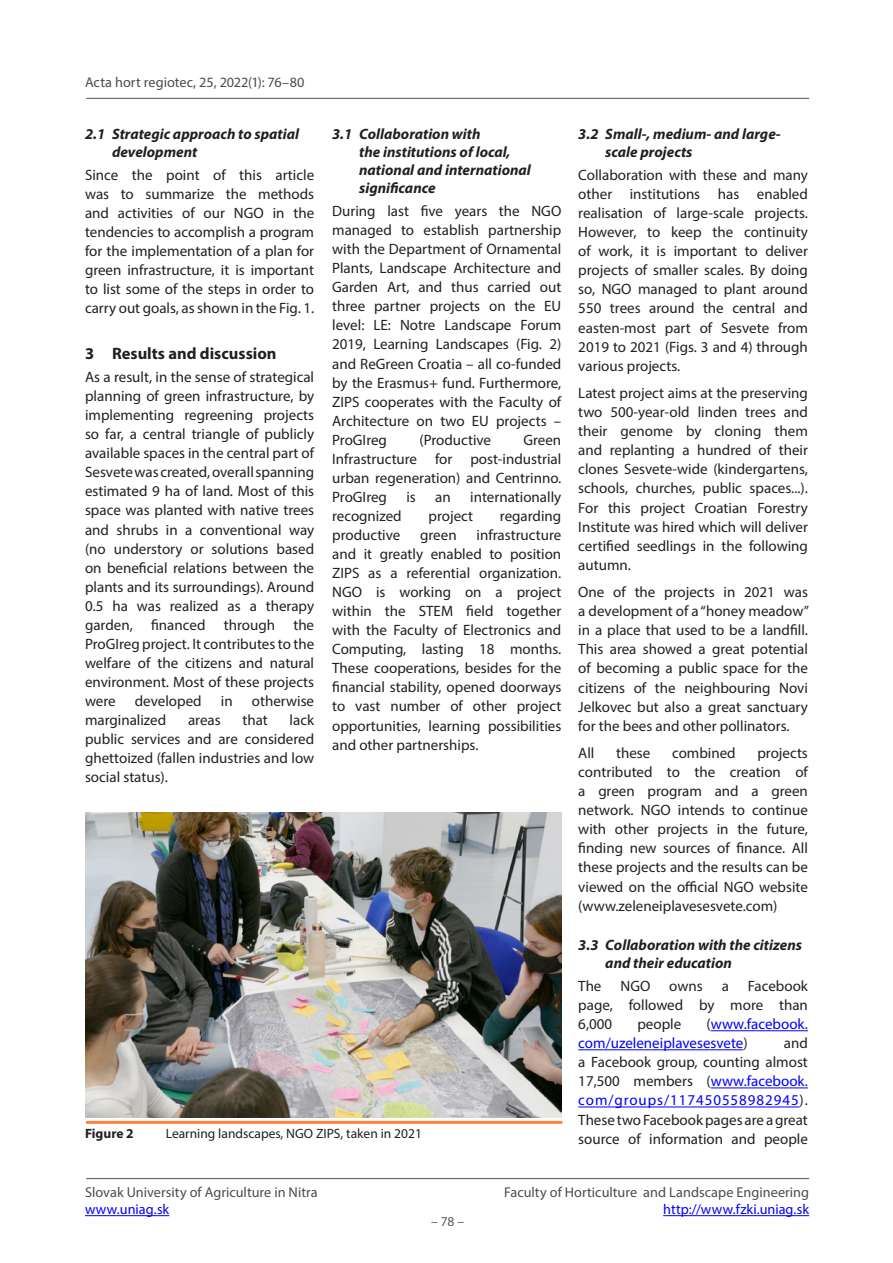
<style>
.page{position:relative;width:893px;height:1263px;background:#fff}
.page>*{position:absolute;margin:0;border:0;box-sizing:border-box;transform-origin:0 0}
.t1{font:700 16.5px "Myriad Pro";color:#231f20}
.t2{font:15px/19px "Myriad Pro";color:#231f20;text-align:justify}
.t3{font:italic 700 15px/18px "Myriad Pro";color:#231f20}
.t4{font:15px/19px "Myriad Pro";color:#00f}
.t5{font:14.25px "Myriad Pro";color:#4b4c4d}
.t6{font:14.25px "Myriad Pro";color:#00f}
.t7{font:13.5px "Myriad Pro";color:#231f20}
.t8{font:700 13.5px "Myriad Pro";color:#231f20}
.t9{font:13.5px "Myriad Pro";color:#57585a}
.s1{color:#231f20}
.s2{color:#00f}
</style>
<div class="page">
<hr style="left:85px;top:1215px;width:84px;height:1px;background:#00f">
<hr style="left:86px;top:98px;width:723px;height:1px;background:#6c6d70">
<hr style="left:86px;top:1178px;width:723px;height:1px;background:#6c6d70">
<hr style="left:663px;top:1215px;width:146px;height:1px;background:#00f">
<hr style="left:711px;top:1030px;width:97px;height:1px;background:#00f">
<hr style="left:578px;top:1049px;width:165px;height:1px;background:#00f">
<hr style="left:711px;top:1087px;width:97px;height:1px;background:#00f">
<hr style="left:578px;top:1106px;width:222px;height:1px;background:#00f">
<img style="left:85px;top:812px;width:476px;height:305px">
<hr style="left:86px;top:1121px;width:476px;height:3px;background:#ff823d">
<p class="t5" style="left:85px;top:74px;width:221px">Acta hort regiotec, 25, 2022(1): 76–80</p>
<p class="t3" style="left:112px;top:124px;width:188px;text-indent:-27px">2.1 Strategic approach to spatial development</p>
<p class="t2" style="left:85px;top:165px;width:231px">Since the point of this article was to summarize the methods and activities of our NGO in the tendencies to accomplish a program for the implementation of a plan for green infrastructure, it is important to list some of the steps in order to carry out goals, as shown in the Fig. 1.</p>
<p class="t1" style="left:85px;top:342px;width:193px">3 Results and discussion</p>
<p class="t2" style="left:85px;top:367px;width:231px">As a result, in the sense of strategical planning of green infrastructure, by implementing regreening projects so far, a central triangle of publicly available spaces in the central part of Sesvete was created, overall spanning estimated 9 ha of land. Most of this space was planted with native trees and shrubs in a conventional way (no understory or solutions based on beneficial relations between the plants and its surroundings). Around 0.5 ha was realized as a therapy garden, financed through the ProGIreg project. It contributes to the welfare of the citizens and natural environment. Most of these projects were</p>
<p class="t2" style="left:135px;top:691px;width:68px">developed</p>
<p class="t2" style="left:221px;top:691px;width:13px">in</p>
<p class="t2" style="left:252px;top:691px;width:64px">otherwise</p>
<p class="t2" style="left:85px;top:710px;width:83px">marginalized</p>
<p class="t2" style="left:188px;top:710px;width:34px">areas</p>
<p class="t2" style="left:242px;top:710px;width:27px">that</p>
<p class="t2" style="left:85px;top:710px;width:231px;text-indent:205px">lack public services and are considered ghettoized (fallen industries and low social status).</p>
<p class="t3" style="left:359px;top:124px;width:173px;text-indent:-27px">3.1 Collaboration with<br>the institutions of local, national and international significance</p>
<p class="t2" style="left:332px;top:201px;width:231px">During last five years the NGO managed to establish partnership with the Department of Ornamental Plants, Landscape Architecture and Garden Art, and thus carried out three partner projects on the EU level: LE: Notre Landscape Forum 2019, Learning Landscapes (Fig. 2) and ReGreen Croatia – all co-funded by the Erasmus+ fund. Furthermore, ZIPS cooperates with the Faculty of Architecture on two EU projects – ProGIreg</p>
<p class="t2" style="left:419px;top:430px;width:73px">(Productive</p>
<p class="t2" style="left:332px;top:430px;width:231px;text-indent:191px">Green Infrastructure for post-industrial urban regeneration) and Centrinno.<br>ProGIreg</p>
<p class="t2" style="left:406px;top:487px;width:11px">is</p>
<p class="t2" style="left:435px;top:487px;width:17px">an</p>
<p class="t2" style="left:470px;top:487px;width:93px">internationally</p>
<p class="t2" style="left:332px;top:506px;width:71px">recognized</p>
<p class="t2" style="left:429px;top:506px;width:46px">project</p>
<p class="t2" style="left:500px;top:506px;width:63px">regarding</p>
<p class="t2" style="left:332px;top:525px;width:70px">productive</p>
<p class="t2" style="left:420px;top:525px;width:38px">green</p>
<p class="t2" style="left:332px;top:525px;width:231px;text-indent:144px">infrastructure and it greatly enabled to position ZIPS as a referential organization.<br>NGO is working on a project within the STEM field together with the Faculty of Electronics and Computing, lasting 18 months.<br>These cooperations, besides for the financial stability, opened doorways to vast number of other project opportunities, learning possibilities and other partnerships.</p>
<p class="t8" style="left:85px;top:1125px;width:50px">Figure 2</p>
<p class="t7" style="left:166px;top:1125px;width:258px">Learning landscapes, NGO ZIPS, taken in 2021</p>
<p class="t3" style="left:605px;top:124px;width:177px;text-indent:-27px">3.2 Small-, medium- and large&shy;scale projects</p>
<p class="t2" style="left:578px;top:165px;width:231px">Collaboration with these and many other institutions has enabled realisation of large-scale projects.<br>However, to keep the continuity of work, it is important to deliver projects of smaller scales. By doing so, NGO managed to plant around 550 trees around the central and easten-most part of Sesvete from 2019 to 2021 (Figs. 3 and 4) through various projects.</p>
<p class="t2" style="left:578px;top:383px;width:231px">Latest project aims at the preserving two 500-year-old linden trees and their genome by cloning them and replanting a hundred of their clones Sesvete-wide (kindergartens, schools, churches, public spaces...).<br>For this project Croatian Forestry Institute was hired which will deliver certified seedlings in the following autumn.</p>
<p class="t2" style="left:578px;top:582px;width:232px">One of the projects in 2021 was a development of a “honey meadow” in a place that used to be a landfill.<br>This area showed a great potential of becoming a public space for the citizens of the neighbouring Novi Jelkovec but also a great sanctuary for the bees and other pollinators.</p>
<p class="t2" style="left:578px;top:743px;width:18px">All</p>
<p class="t2" style="left:616px;top:743px;width:36px">these</p>
<p class="t2" style="left:672px;top:743px;width:65px">combined</p>
<p class="t2" style="left:578px;top:743px;width:231px;text-indent:179px">projects contributed to the creation of a green program and a green network. NGO intends to continue with other projects in the future, finding new sources of finance. All these projects and the results can be viewed on the official NGO website (www.zeleneiplavesesvete.com)</p>
<p class="t3" style="left:605px;top:935px;width:198px;text-indent:-27px">3.3 Collaboration with the citizens and their education</p>
<p class="t2" style="left:578px;top:976px;width:25px">The</p>
<p class="t2" style="left:620px;top:976px;width:31px">NGO</p>
<p class="t2" style="left:669px;top:976px;width:35px">owns</p>
<p class="t2" style="left:722px;top:976px;width:9px">a</p>
<p class="t2" style="left:578px;top:976px;width:231px;text-indent:170px">Facebook page, followed by more than 6,000</p>
<p class="t4" style="left:578px;top:1014px;width:231px;text-indent:128px"><span class="s1">(</span>www.facebook. com/uzeleneiplavesesvete<span class="s1">)</span></p>
<p class="t2" style="left:637px;top:1014px;width:45px">people</p>
<p class="t2" style="left:578px;top:1033px;width:231px;text-indent:206px">and a Facebook group, counting almost 17,500 members (<span class="s2">www.facebook. com/groups/117450558982945</span>).<br>These two Facebook pages are a great source of information and people</p>
<p class="t5" style="left:85px;top:1183px;width:234px">Slovak University of Agriculture in Nitra</p>
<p class="t6" style="left:85px;top:1201px;width:86px">www.uniag.sk</p>
<p class="t9" style="left:431px;top:1213px;width:34px">– 78 –</p>
<p class="t5" style="left:504px;top:1183px;width:307px">Faculty of Horticulture and Landscape Engineering</p>
<p class="t6" style="left:663px;top:1201px;width:147px">http://www.fzki.uniag.sk</p>
</div>
